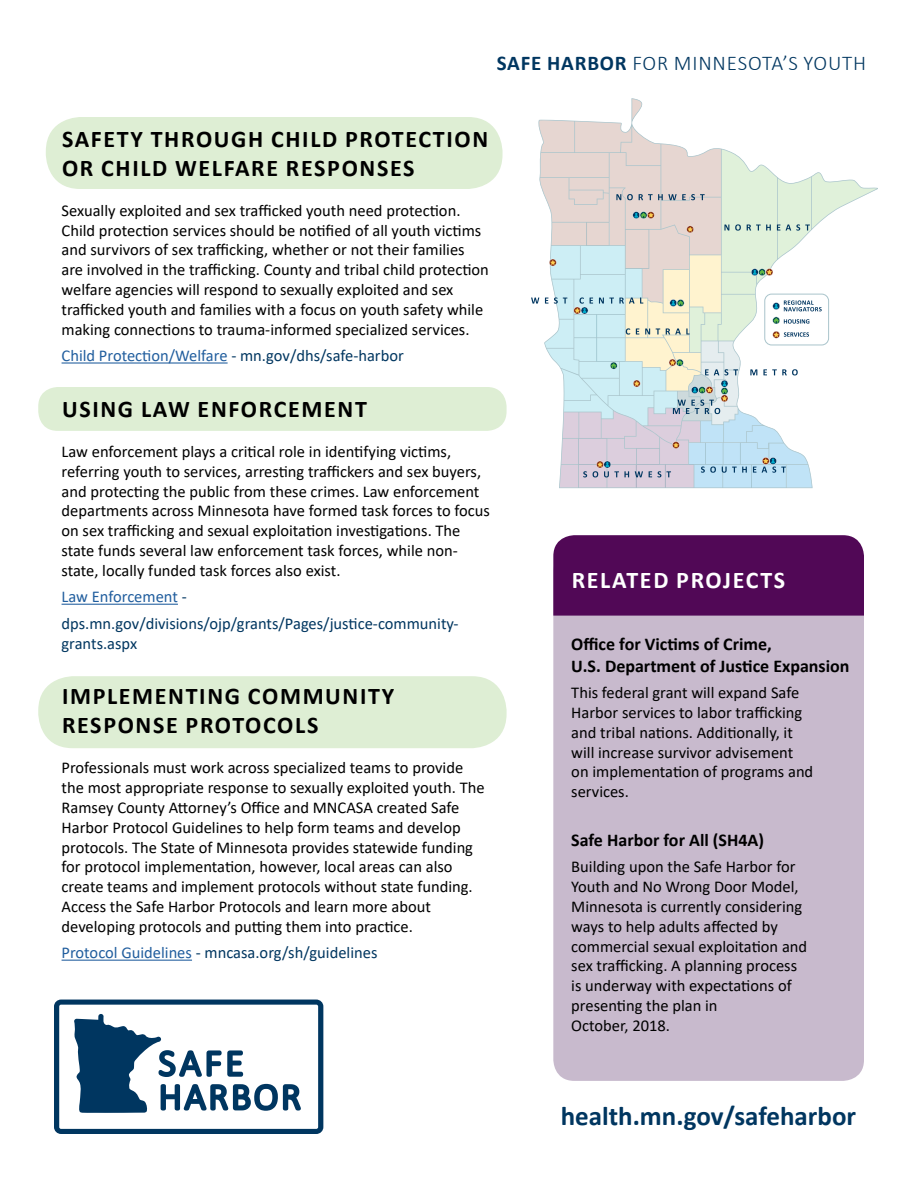
<style>
.page{position:relative;width:918px;height:1188px;background:#fff}
.page>*{position:absolute;margin:0;border:0;box-sizing:border-box;transform-origin:0 0}
.t1{font:700 27px "Calibri";color:#003660}
.t2{font:700 24px/28.8px "Calibri";letter-spacing:.07em;color:#000}
.t3{font:700 24px "Calibri";letter-spacing:.07em;color:#fff}
.t4{font:300 21px "Calibri";letter-spacing:.04em;color:#003660}
.t5{font:700 18px/21.6px "Calibri";color:#000}
.t6{font:16.5px/19.8px "Calibri";color:#000}
.t7{font:16.5px/19.8px "Calibri";color:#003660}
.t8{font:16.5px "Calibri";color:#215e9e}
.s1{font-weight:700}
.s2{color:#003660}
.s3{color:#215e9e}
</style>
<div class="page">
<div style="left:38px;top:676px;width:469px;height:72px;background:#deeed4;border-radius:34px"></div>
<div style="left:38px;top:387px;width:469px;height:44px;background:#deeed4;border-radius:20px"></div>
<div style="left:46px;top:117px;width:457px;height:72px;background:#deeed4;border-radius:34px"></div>
<div style="left:553px;top:551px;width:311px;height:530px;background:#c8bacd;border-radius:21px"></div>
<div style="left:553px;top:535px;width:311px;height:81px;background:#510856"></div>
<svg style="left:54px;top:1000px;width:269px;height:134px"></svg>
<hr style="left:62px;top:362px;width:166px;height:2px;background:#215e9e">
<hr style="left:62px;top:604px;width:116px;height:1px;background:#215e9e">
<hr style="left:62px;top:960px;width:130px;height:1px;background:#215e9e">
<svg style="left:531px;top:99px;width:347px;height:389px"></svg>
<p class="t4" style="left:497px;top:50px;width:371px"><span class="s1">SAFE HARBOR</span> FOR MINNESOTA’S YOUTH</p>
<h3 class="t2" style="left:62px;top:124px;width:428px">SAFETY THROUGH CHILD PROTECTION<br>OR CHILD WELFARE RESPONSES</h3>
<p class="t6" style="left:62px;top:200px;width:429px">Sexually exploited and sex trafficked youth need protection.<br>Child protection services should be notified of all youth victims and survivors of sex trafficking, whether or not their families are involved in the trafficking. County and tribal child protection welfare agencies will respond to sexually exploited and sex trafficked youth and families with a focus on youth safety while making connections to trauma-informed specialized services.</p>
<p class="t8" style="left:62px;top:344px;width:344px">Child Protection/Welfare <span class="s2">- mn.gov/dhs/safe-harbor</span></p>
<h3 class="t2" style="left:62px;top:394px;width:306px">USING LAW ENFORCEMENT</h3>
<p class="t6" style="left:62px;top:441px;width:430px">Law enforcement plays a critical role in identifying victims, referring youth to services, arresting traffickers and sex buyers, and protecting the public from these crimes. Law enforcement departments across Minnesota have formed task forces to focus on sex trafficking and sexual exploitation investigations. The state funds several law enforcement task forces, while non&shy;state, locally funded task forces also exist.</p>
<p class="t8" style="left:62px;top:585px;width:127px">Law Enforcement <span class="s2">-</span></p>
<p class="t7" style="left:62px;top:613px;width:399px">dps.mn.gov/divisions/ojp/grants/Pages/justice-community&shy;grants.aspx</p>
<h3 class="t2" style="left:62px;top:682px;width:334px">IMPLEMENTING COMMUNITY<br>RESPONSE PROTOCOLS</h3>
<p class="t6" style="left:62px;top:758px;width:425px">Professionals must work across specialized teams to provide the most appropriate response to sexually exploited youth. The Ramsey County Attorney’s Office and MNCASA created Safe Harbor Protocol Guidelines to help form teams and develop protocols. The State of Minnesota provides statewide funding for protocol implementation, however, local areas can also create teams and implement protocols without state funding.<br>Access the Safe Harbor Protocols and learn more about developing protocols and putting them into practice.</p>
<p class="t7" style="left:62px;top:942px;width:317px"><span class="s3">Protocol Guidelines</span> - mncasa.org/sh/guidelines</p>
<h3 class="t3" style="left:572px;top:563px;width:215px">RELATED PROJECTS</h3>
<h4 class="t5" style="left:571px;top:633px;width:280px">Office for Victims of Crime,<br>U.S. Department of Justice Expansion</h4>
<p class="t6" style="left:571px;top:682px;width:244px">This federal grant will expand Safe<br>Harbor services to labor trafficking and tribal nations. Additionally, it will increase survivor advisement on implementation of programs and services.</p>
<h4 class="t5" style="left:571px;top:829px;width:194px">Safe Harbor for All (SH4A)</h4>
<p class="t6" style="left:571px;top:857px;width:237px">Building upon the Safe Harbor for<br>Youth and No Wrong Door Model,<br>Minnesota is currently considering ways to help adults affected by commercial sexual exploitation and sex trafficking. A planning process is underway with expectations of presenting the plan in<br>October, 2018.</p>
<p class="t1" style="left:561px;top:1097px;width:297px">health.mn.gov/safeharbor</p>
</div>
